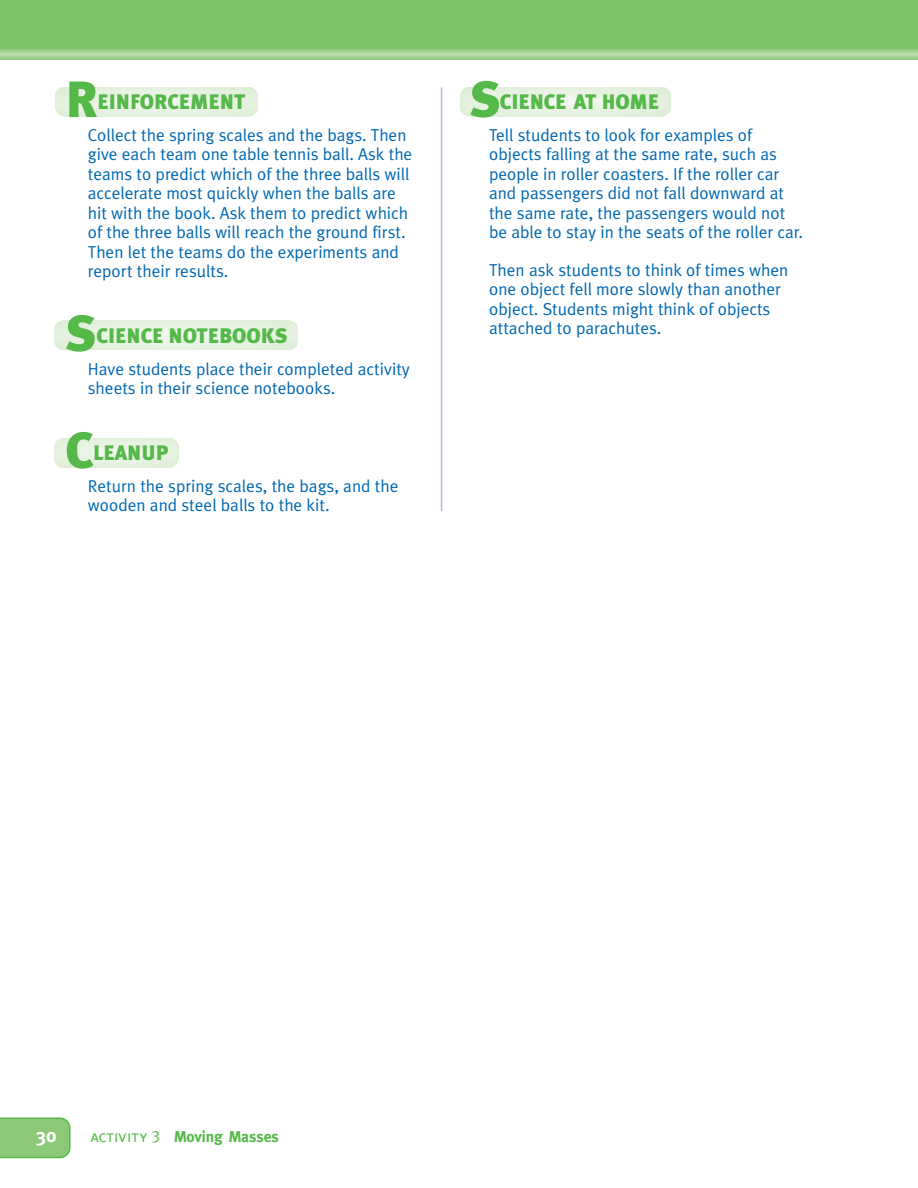
<style>
.page{position:relative;width:918px;height:1188px;background:#fff}
.page>*{position:absolute;margin:0;border:0;box-sizing:border-box;transform-origin:0 0}
.t1{font:900 51px "Meta Plus";color:#54b948}
.t2{font:900 21px "Meta Plus";color:#54b948}
.t3{font:700 19.5px "Meta";color:#fff}
.t4{font:17.25px/19.5px "Meta Plus Normal";color:#0067b1}
.t5{font:700 15.75px "Meta";color:#54b948}
.s1{font-family:"Meta Plus Normal Caps";font-weight:400;font-size:16.5px}
</style>
<div class="page">
<svg style="left:56px;top:87px;width:202px;height:29px;background:#e7f2e1"></svg>
<svg style="left:54px;top:321px;width:244px;height:29px;background:#e6f2e1"></svg>
<hr style="left:441px;top:88px;width:1px;height:423px;background:#adc0e2">
<svg style="left:0;top:1117px;width:70px;height:41px;background:#89c977"></svg>
<div style="left:0;top:0;width:918px;height:58px;background:#7bc366"></div>
<div style="left:0;top:49px;width:918px;height:10px;background:#91cb80"></div>
<div style="left:0;top:50px;width:918px;height:8px;background:#9bcf8a"></div>
<div style="left:0;top:51px;width:918px;height:6px;background:#a4d394"></div>
<hr style="left:0;top:52px;width:918px;height:4px;background:#add79e">
<hr style="left:0;top:53px;width:918px;height:2px;background:#b8dca8">
<hr style="left:0;top:54px;width:918px;height:1px;background:#bcdeae">
<svg style="left:54px;top:438px;width:124px;height:29px;background:#e7f2e2"></svg>
<svg style="left:460px;top:87px;width:211px;height:29px;background:#e7f2e1"></svg>
<h1 class="t1" style="left:65px;top:72px;width:34px">R</h1>
<p class="t2" style="left:98px;top:90px;width:149px">EINFORCEMENT</p>
<p class="t4" style="left:88px;top:128px;width:326px">Collect the spring scales and the bags. Then give each team one table tennis ball. Ask the teams to predict which of the three balls will accelerate most quickly when the balls are hit with the book. Ask them to predict which of the three balls will reach the ground first.<br>Then let the teams do the experiments and report their results.</p>
<h1 class="t1" style="left:65px;top:306px;width:33px">S</h1>
<p class="t2" style="left:97px;top:324px;width:192px">CIENCE NOTEBOOKS</p>
<p class="t4" style="left:88px;top:362px;width:324px">Have students place their completed activity sheets in their science notebooks.</p>
<h1 class="t1" style="left:65px;top:423px;width:29px">C</h1>
<p class="t2" style="left:93px;top:441px;width:76px">LEANUP</p>
<p class="t4" style="left:88px;top:479px;width:312px">Return the spring scales, the bags, and the wooden and steel balls to the kit.</p>
<h1 class="t1" style="left:470px;top:72px;width:33px">S</h1>
<p class="t2" style="left:500px;top:91px;width:161px">CIENCE AT HOME</p>
<p class="t4" style="left:489px;top:128px;width:316px">Tell students to look for examples of objects falling at the same rate, such as people in roller coasters. If the roller car and passengers did not fall downward at the same rate, the passengers would not be able to stay in the seats of the roller car.</p>
<p class="t4" style="left:489px;top:263px;width:301px">Then ask students to think of times when one object fell more slowly than another object. Students might think of objects attached to parachutes.</p>
<p class="t3" style="left:36px;top:1128px;width:22px">30</p>
<p class="t5" style="left:90px;top:1131px;width:190px"><span class="s1">activity 3</span> Moving Masses</p>
</div>
